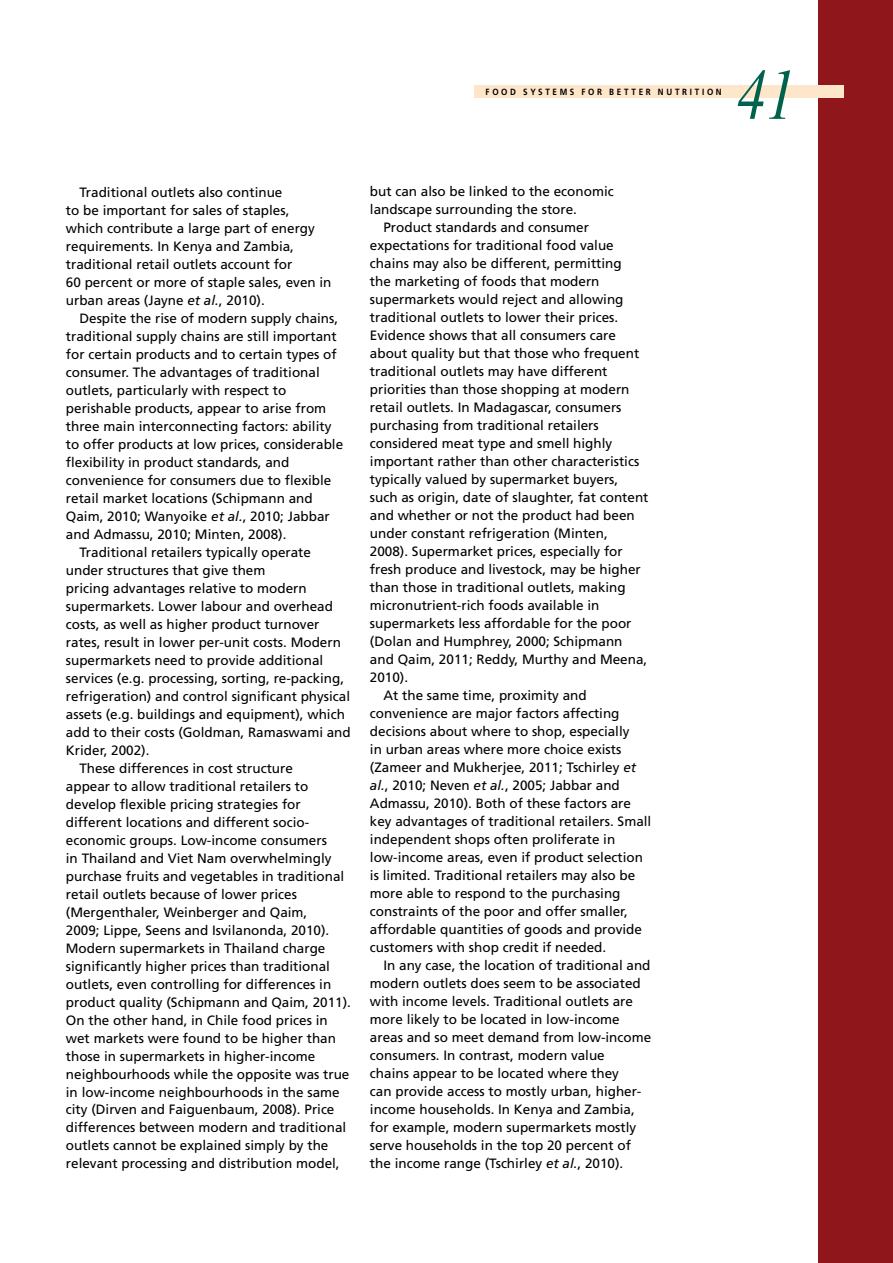
<style>
.page{position:relative;width:893px;height:1263px;background:#fff}
.page>*{position:absolute;margin:0;border:0;box-sizing:border-box;transform-origin:0 0}
.t1{font:italic 72px "Times";color:#00624b;scale:.8 1}
.t2{font:13.5px/18px "Frutiger LT Std";color:#000}
.t3{font:700 9px "Frutiger LT Std";color:#000;scale:.9 1}
.s1{font-style:italic}
</style>
<div class="page">
<div style="left:819px;top:0;width:74px;height:1263px;background:#8f161b"></div>
<div style="left:474px;top:85px;width:370px;height:13px;background:#fde6ca"></div>
<p class="t3" style="left:486px;top:86px;width:11px">F OOD</p>
<p class="t3" style="left:523px;top:86px;width:9px">SYSTEMS</p>
<p class="t3" style="left:582px;top:86px;width:9px">FOR</p>
<p class="t3" style="left:609px;top:86px;width:9px">BETTER</p>
<p class="t3" style="left:658px;top:86px;width:9px">NUTRITION</p>
<h1 class="t1" style="left:738px;top:32px;width:74px">41</h1>
<p class="t2" style="left:66px;top:183px;width:267px;text-indent:14px">Traditional outlets also continue<br>to be important for sales of staples,<br>which contribute a large part of energy requirements. I n Kenya and Zambia, traditional retail outlets account for<br>60 percent or more of staple sales, even in urban areas (Jayne <span class="s1">et al.</span>, 2010).</p>
<p class="t2" style="left:79px;top:309px;width:260px">Despite the rise of modern supply chains,</p>
<p class="t2" style="left:66px;top:327px;width:272px">traditional supply chains are still important</p>
<p class="t2" style="left:66px;top:345px;width:272px">for certain products and to certain types of</p>
<p class="t2" style="left:66px;top:363px;width:255px">consumer. The advantages of traditional</p>
<p class="t2" style="left:66px;top:381px;width:222px">outlets, particularly with respect to</p>
<p class="t2" style="left:66px;top:399px;width:262px">perishable products, appear to arise from</p>
<p class="t2" style="left:66px;top:417px;width:267px">three main interconnecting factors: ability</p>
<p class="t2" style="left:66px;top:435px;width:279px">to offer products at low prices, considerable</p>
<p class="t2" style="left:66px;top:453px;width:225px">flexibility in product standards, and</p>
<p class="t2" style="left:66px;top:471px;width:267px">convenience for consumers due to flexible</p>
<p class="t2" style="left:66px;top:489px;width:248px">retail market locations (Schipmann and</p>
<p class="t2" style="left:66px;top:507px;width:265px">Qaim, 2010; Wanyoike <span class="s1">et al.</span>, 2010; Jabbar</p>
<p class="t2" style="left:66px;top:525px;width:222px">and Admassu, 2010; M inten, 2008).</p>
<p class="t2" style="left:79px;top:543px;width:233px">Traditional retailers typically operate</p>
<p class="t2" style="left:66px;top:561px;width:201px">under structures that give them</p>
<p class="t2" style="left:66px;top:579px;width:242px">pricing advantages relative to modern</p>
<p class="t2" style="left:66px;top:597px;width:269px">supermarkets. Lower labour and overhead</p>
<p class="t2" style="left:66px;top:615px;width:255px">costs, as well as higher product turnover</p>
<p class="t2" style="left:66px;top:633px;width:277px">rates, result in lower per-unit costs. M odern</p>
<p class="t2" style="left:66px;top:651px;width:259px">supermarkets need to provide additional</p>
<p class="t2" style="left:66px;top:669px;width:280px">services (e.g. processing, sorting, re-packing,</p>
<p class="t2" style="left:66px;top:687px;width:286px">refrigeration) and control significant physical</p>
<p class="t2" style="left:66px;top:705px;width:281px">assets (e.g. buildings and equipment), which</p>
<p class="t2" style="left:66px;top:723px;width:286px">add to their costs (Goldman, Ramaswami and</p>
<p class="t2" style="left:66px;top:741px;width:85px">Krider, 2002).</p>
<p class="t2" style="left:79px;top:759px;width:215px">These differences in cost structure</p>
<p class="t2" style="left:66px;top:777px;width:244px">appear to allow traditional retailers to</p>
<p class="t2" style="left:66px;top:795px;width:236px">develop flexible pricing strategies for</p>
<p class="t2" style="left:66px;top:813px;width:245px">different locations and different socio-</p>
<p class="t2" style="left:66px;top:831px;width:262px">economic groups. Low-income consumers</p>
<p class="t2" style="left:66px;top:849px;width:267px">in Thailand and Viet Nam overwhelmingly</p>
<p class="t2" style="left:66px;top:867px;width:280px">purchase fruits and vegetables in traditional</p>
<p class="t2" style="left:66px;top:885px;width:233px">retail outlets because of lower prices</p>
<p class="t2" style="left:66px;top:903px;width:243px">(Mergenthaler, Weinberger and Qaim,</p>
<p class="t2" style="left:66px;top:921px;width:265px">2009; Lippe, Seens and Isvilanonda, 2010).</p>
<p class="t2" style="left:66px;top:939px;width:261px">Modern supermarkets in Thailand charge</p>
<p class="t2" style="left:66px;top:957px;width:266px">significantly higher prices than traditional</p>
<p class="t2" style="left:66px;top:975px;width:267px">outlets, even controlling for differences in</p>
<p class="t2" style="left:66px;top:993px;width:287px">product quality (Schipmann and Qaim, 2011).</p>
<p class="t2" style="left:66px;top:1011px;width:263px">On the other hand, in Chile food prices in</p>
<p class="t2" style="left:66px;top:1029px;width:272px">wet markets were found to be higher than</p>
<p class="t2" style="left:66px;top:1047px;width:251px">those in supermarkets in higher-income</p>
<p class="t2" style="left:66px;top:1065px;width:285px">neighbourhoods while the opposite was true</p>
<p class="t2" style="left:66px;top:1083px;width:275px">in low-income neighbourhoods in the same</p>
<p class="t2" style="left:66px;top:1101px;width:270px">city (Dirven and Faiguenbaum, 2008). Price</p>
<p class="t2" style="left:66px;top:1119px;width:282px">differences between modern and traditional</p>
<p class="t2" style="left:66px;top:1137px;width:264px">outlets cannot be explained simply by the</p>
<p class="t2" style="left:66px;top:1155px;width:275px">relevant processing and distribution model,</p>
<p class="t2" style="left:370px;top:183px;width:245px">but can also be linked to the economic</p>
<p class="t2" style="left:370px;top:201px;width:209px">landscape surrounding the store.</p>
<p class="t2" style="left:383px;top:219px;width:207px">Product standards and consumer</p>
<p class="t2" style="left:370px;top:237px;width:245px">expectations for traditional food value</p>
<p class="t2" style="left:370px;top:255px;width:253px">chains may also be different, permitting</p>
<p class="t2" style="left:370px;top:273px;width:231px">the marketing of foods that modern</p>
<p class="t2" style="left:370px;top:291px;width:255px">supermarkets would reject and allowing</p>
<p class="t2" style="left:370px;top:309px;width:250px">traditional outlets to lower their prices.</p>
<p class="t2" style="left:370px;top:327px;width:248px">Evidence shows that all consumers care</p>
<p class="t2" style="left:370px;top:345px;width:271px">about quality but that those who frequent</p>
<p class="t2" style="left:370px;top:363px;width:239px">traditional outlets may have different</p>
<p class="t2" style="left:370px;top:381px;width:261px">priorities than those shopping at modern</p>
<p class="t2" style="left:370px;top:399px;width:253px">retail outlets. I n Madagascar, consumers</p>
<p class="t2" style="left:370px;top:417px;width:230px">purchasing from traditional retailers</p>
<p class="t2" style="left:370px;top:435px;width:244px">considered meat type and smell highly</p>
<p class="t2" style="left:370px;top:453px;width:271px">important rather than other characteristics</p>
<p class="t2" style="left:370px;top:471px;width:250px">typically valued by supermarket buyers,</p>
<p class="t2" style="left:370px;top:489px;width:280px">such as origin, date of slaughter, fat content</p>
<p class="t2" style="left:370px;top:507px;width:266px">and whether or not the product had been</p>
<p class="t2" style="left:370px;top:525px;width:239px">under constant refrigeration (M inten,</p>
<p class="t2" style="left:370px;top:543px;width:254px">2008). Supermarket prices, especially for</p>
<p class="t2" style="left:370px;top:561px;width:272px">fresh produce and livestock, may be higher</p>
<p class="t2" style="left:370px;top:579px;width:257px">than those in traditional outlets, making</p>
<p class="t2" style="left:370px;top:597px;width:231px">micronutrient-rich foods available in</p>
<p class="t2" style="left:370px;top:615px;width:263px">supermarkets less affordable for the poor</p>
<p class="t2" style="left:370px;top:633px;width:254px">(Dolan and Humphrey, 2000; Schipmann</p>
<p class="t2" style="left:370px;top:651px;width:279px">and Qaim, 2011; Reddy, M urthy and Meena,</p>
<p class="t2" style="left:370px;top:669px;width:40px">2010).</p>
<p class="t2" style="left:383px;top:687px;width:205px">At the same time, proximity and</p>
<p class="t2" style="left:370px;top:705px;width:251px">convenience are major factors affecting</p>
<p class="t2" style="left:370px;top:723px;width:261px">decisions about where to shop, especially</p>
<p class="t2" style="left:370px;top:741px;width:253px">in urban areas where more choice exists</p>
<p class="t2" style="left:370px;top:759px;width:268px">(Zameer and M ukherjee, 2011; Tschirley <span class="s1">et</span></p>
<p class="t2" style="left:370px;top:777px;width:251px"><span class="s1">al.</span>, 2010; Neven <span class="s1">et al.</span>, 2005; Jabbar and</p>
<p class="t2" style="left:370px;top:795px;width:263px">Admassu, 2010). Both of these factors are</p>
<p class="t2" style="left:370px;top:813px;width:283px">key advantages of traditional retailers. Small</p>
<p class="t2" style="left:370px;top:831px;width:247px">independent shops often proliferate in</p>
<p class="t2" style="left:370px;top:849px;width:275px">low-income areas, even if product selection</p>
<p class="t2" style="left:370px;top:867px;width:267px">is limited. Traditional retailers may also be</p>
<p class="t2" style="left:370px;top:885px;width:252px">more able to respond to the purchasing</p>
<p class="t2" style="left:370px;top:903px;width:260px">constraints of the poor and offer smaller,</p>
<p class="t2" style="left:370px;top:921px;width:274px">affordable quantities of goods and provide</p>
<p class="t2" style="left:370px;top:939px;width:238px">customers with shop credit if needed.</p>
<p class="t2" style="left:383px;top:957px;width:269px">I n any case, the location of traditional and</p>
<p class="t2" style="left:370px;top:975px;width:272px">modern outlets does seem to be associated</p>
<p class="t2" style="left:370px;top:993px;width:265px">with income levels. Traditional outlets are</p>
<p class="t2" style="left:370px;top:1011px;width:251px">more likely to be located in low-income</p>
<p class="t2" style="left:370px;top:1029px;width:283px">areas and so meet demand from low-income</p>
<p class="t2" style="left:370px;top:1047px;width:236px">consumers. I n contrast, modern value</p>
<p class="t2" style="left:370px;top:1064px;width:251px">chains appear to be located where they</p>
<p class="t2" style="left:370px;top:1082px;width:273px">can provide access to mostly urban, higher-</p>
<p class="t2" style="left:370px;top:1100px;width:266px">income households. I n Kenya and Zambia,</p>
<p class="t2" style="left:370px;top:1118px;width:268px">for example, modern supermarkets mostly</p>
<p class="t2" style="left:370px;top:1136px;width:263px">serve households in the top 20 percent of</p>
<p class="t2" style="left:370px;top:1154px;width:255px">the income range (Tschirley <span class="s1">et al.</span>, 2010).</p>
</div>
